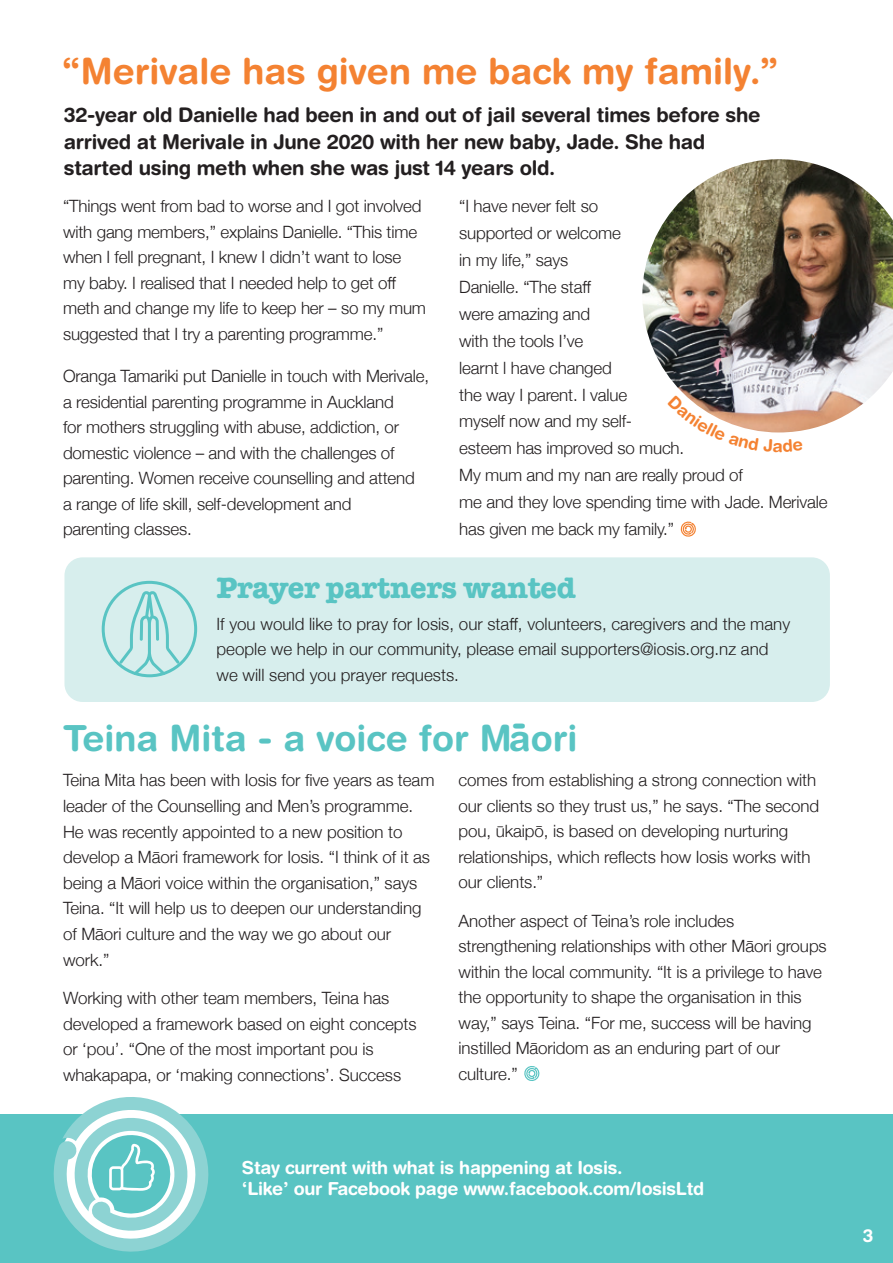
<style>
.page{position:relative;width:893px;height:1263px;background:#fff}
.page>*{position:absolute;margin:0;border:0;box-sizing:border-box;transform-origin:0 0}
.Heading_02{font:700 36px "Helvetica Rounded";color:#f48232}
.Heading_02-2{font:700 36px "Helvetica Rounded";color:#59c4c3}
.Intro_Text{font:700 30.45px "American Typewriter";letter-spacing:-.015em;color:#59c4c3}
.Intro_Text-2{font:700 20.25px/26.2px "Helvetica Rounded";letter-spacing:-.015em;color:#231f20}
.Intro_Text-3{font:700 18px/21.6px "Helvetica Rounded";letter-spacing:-.015em;color:#fff}
.Heading01{font:300 16.95px/25.7px "Helvetica Neue";letter-spacing:-.005em;color:#231f20}
.Heading_02-3{font:300 16.95px/26.8px "Helvetica Neue";letter-spacing:-.01em;color:#231f20}
.bullets{font:300 16.95px/25.5px "Helvetica Neue";color:#231f20}
</style>
<div class="page">
<div style="left:0;top:1114px;width:893px;height:149px;background:#59c4c3"></div>
<svg style="left:53px;top:1097px;width:156px;height:155px"></svg>
<svg style="left:680px;top:521px;width:16px;height:16px"></svg>
<svg style="left:524px;top:1066px;width:16px;height:15px"></svg>
<div style="left:64px;top:557px;width:766px;height:145px;background:#d7eeed;border-radius:18px"></div>
<svg style="left:119px;top:591px;width:61px;height:84px"></svg>
<div style="left:102px;top:581px;width:95px;height:96px;border:3px solid #59c4c3;border-radius:50%"></div>
<img style="left:642px;top:159px;width:251px;height:272px">
<svg style="left:667px;top:395px;width:136px;height:38px"></svg>
<p class="Heading_02" style="left:62px;top:49px;width:719px">“Merivale has given me back my family.”</p>
<p class="Intro_Text-2" style="left:64px;top:102px;width:698px">32-year old Danielle had been in and out of jail several times before she arrived at Merivale in June 2020 with her new baby, Jade. She had started using meth when she was just 14 years old.</p>
<p class="Heading_02-3" style="left:63px;top:192px;width:364px;line-height:25.5px">“Things went from bad to worse and I got involved with gang members,” explains Danielle. “This time when I fell pregnant, I knew I didn’t want to lose my baby. I realised that I needed help to get off meth and change my life to keep her – so my mum suggested that I try a parenting programme.”</p>
<p class="Heading_02-3" style="left:63px;top:362px;width:368px;line-height:25.5px">Oranga Tamariki put Danielle in touch with Merivale, a residential parenting programme in Auckland<br>for mothers struggling with abuse, addiction, or domestic violence – and with the challenges of parenting. Women receive counselling and attend<br>a range of life skill, self-development and<br>parenting classes.</p>
<p class="Heading_02-3" style="left:459px;top:191px;width:370px">“I have never felt so<br>supported or welcome<br>in my life,” says<br>Danielle. “The staff<br>were amazing and<br>with the tools I’ve<br>learnt l have changed<br>the way I parent. I value<br>myself now and my self-<br>esteem has improved so much.<br>My mum and my nan are really proud of<br>me and they love spending time with Jade. Merivale has given me back my family.”</p>
<p class="Intro_Text" style="left:216px;top:562px;width:361px">Prayer partners wanted</p>
<p class="bullets" style="left:216px;top:610px;width:575px">If you would like to pray for Iosis, our staff, volunteers, caregivers and the many people we help in our community, please email supporters@iosis.org.nz and we will send you prayer requests.</p>
<p class="Heading_02-2" style="left:63px;top:717px;width:516px">Teina Mita - a voice for M-aori</p>
<p class="Heading01" style="left:63px;top:766px;width:373px">Teina Mita has been with Iosis for five years as team leader of the Counselling and Men’s programme.<br>He was recently appointed to a new position to develop a Māori framework for Iosis. “I think of it as being a Māori voice within the organisation,” says Teina. “It will help us to deepen our understanding of Māori culture and the way we go about our work.”</p>
<p class="Heading01" style="left:63px;top:984px;width:355px">Working with other team members, Teina has developed a framework based on eight concepts or ‘pou’. “One of the most important pou is whakapapa, or ‘making connections’. Success</p>
<p class="Heading01" style="left:459px;top:766px;width:362px">comes from establishing a strong connection with our clients so they trust us,” he says. “The second pou, ūkaipō, is based on developing nurturing relationships, which reflects how Iosis works with our clients.”</p>
<p class="Heading01" style="left:459px;top:906px;width:370px">Another aspect of Teina’s role includes strengthening relationships with other Māori groups within the local community. “It is a privilege to have the opportunity to shape the organisation in this way,” says Teina. “For me, success will be having instilled Māoridom as an enduring part of our culture.”</p>
<p class="Intro_Text-3" style="left:242px;top:1156px;width:464px">Stay current with what is happening at Iosis.<br>‘Like’ our Facebook page www.facebook.com/IosisLtd</p>
<p class="Intro_Text-3" style="left:863px;top:1225px;width:12px">3</p>
</div>
